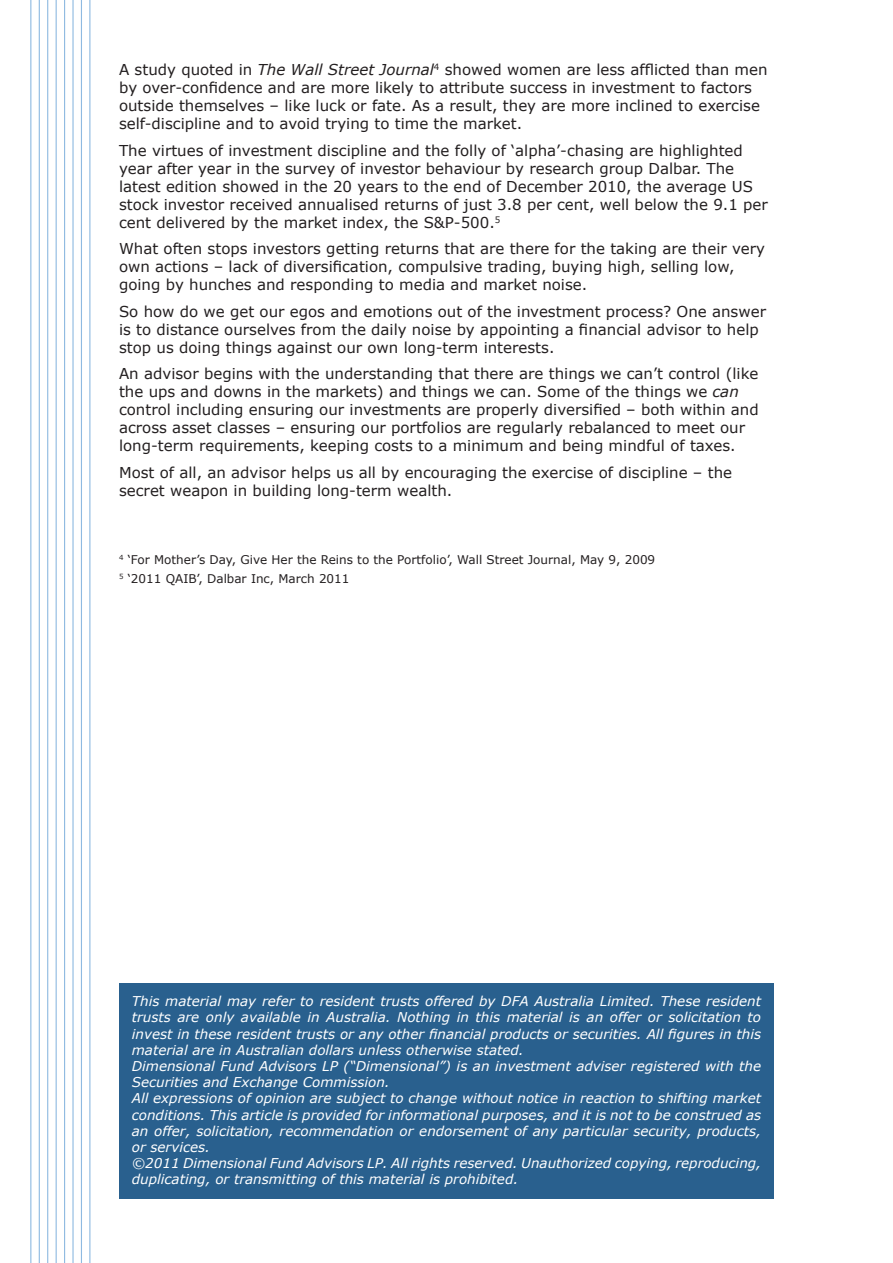
<style>
.page{position:relative;width:893px;height:1263px;background:#fff}
.page>*{position:absolute;margin:0;border:0;box-sizing:border-box;transform-origin:0 0}
.t1{font:15px/18px "Verdana";color:#231f20}
.t2{font:italic 13.5px/16.2px "Verdana";color:#fff}
.t3{font:12px/18.6px "Verdana";color:#231f20}
.s1{font-style:italic}
</style>
<div class="page">
<hr style="left:30px;top:0;width:1px;height:1263px;background:#8ebae1">
<hr style="left:39px;top:0;width:1px;height:1263px;background:#8ebae1">
<hr style="left:47px;top:0;width:1px;height:1263px;background:#8ebae1">
<hr style="left:56px;top:0;width:1px;height:1263px;background:#8ebae1">
<hr style="left:64px;top:0;width:1px;height:1263px;background:#8ebae1">
<hr style="left:72px;top:0;width:2px;height:1263px;background:#8ebae1">
<hr style="left:81px;top:0;width:1px;height:1263px;background:#8ebae1">
<hr style="left:89px;top:0;width:1px;height:1263px;background:#8ebae1">
<div style="left:119px;top:983px;width:655px;height:216px;background:#29608e"></div>
<p class="t1" style="left:119px;top:60px;width:650px">A study quoted in <span class="s1">The Wall Street Journal</span><sup>4</sup> showed women are less afflicted than men by over-confidence and are more likely to attribute success in investment to factors outside themselves – like luck or fate. As a result, they are more inclined to exercise self-discipline and to avoid trying to time the market.</p>
<p class="t1" style="left:119px;top:141px;width:650px">The virtues of investment discipline and the folly of ‘alpha’-chasing are highlighted year after year in the survey of investor behaviour by research group Dalbar. The latest edition showed in the 20 years to the end of December 2010, the average US stock investor received annualised returns of just 3.8 per cent, well below the 9.1 per cent delivered by the market index, the S&amp;P-500.<sup>5</sup></p>
<p class="t1" style="left:119px;top:239px;width:647px">What often stops investors getting returns that are there for the taking are their very own actions – lack of diversification, compulsive trading, buying high, selling low, going by hunches and responding to media and market noise.</p>
<p class="t1" style="left:119px;top:302px;width:648px">So how do we get our egos and emotions out of the investment process? One answer is to distance ourselves from the daily noise by appointing a financial advisor to help stop us doing things against our own long-term interests.</p>
<p class="t1" style="left:119px;top:364px;width:641px">An advisor begins with the understanding that there are things we can’t control (like the ups and downs in the markets) and things we can. Some of the things we <span class="s1">can </span>control including ensuring our investments are properly diversified – both within and across asset classes – ensuring our portfolios are regularly rebalanced to meet our long-term requirements, keeping costs to a minimum and being mindful of taxes.</p>
<p class="t1" style="left:119px;top:463px;width:615px">Most of all, an advisor helps us all by encouraging the exercise of discipline – the secret weapon in building long-term wealth.</p>
<p class="t3" style="left:119px;top:550px;width:538px"><sup>4</sup> ‘For Mother’s Day, Give Her the Reins to the Portfolio’, Wall Street Journal, May 9, 2009<br><sup>5</sup> ‘2011 QAIB’, Dalbar Inc, March 2011</p>
<p class="t2" style="left:132px;top:993px;width:631px">This material may refer to resident trusts offered by DFA Australia Limited. These resident trusts are only available in Australia. Nothing in this material is an offer or solicitation to invest in these resident trusts or any other financial products or securities. All figures in this material are in Australian dollars unless otherwise stated.<br>Dimensional Fund Advisors LP (“Dimensional”) is an investment adviser registered with the Securities and Exchange Commission.<br>All expressions of opinion are subject to change without notice in reaction to shifting market conditions. This article is provided for informational purposes, and it is not to be construed as an offer, solicitation, recommendation or endorsement of any particular security, products, or services.<br>©2011 Dimensional Fund Advisors LP. All rights reserved. Unauthorized copying, reproducing, duplicating, or transmitting of this material is prohibited.</p>
</div>
